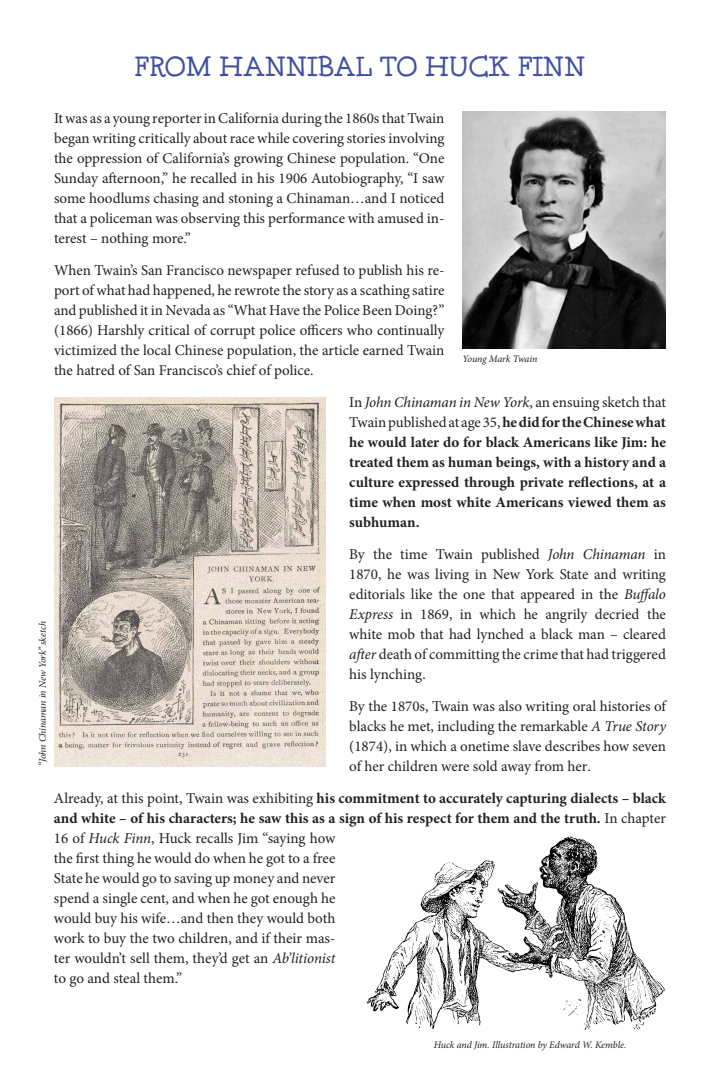
<style>
.page{position:relative;width:720px;height:1080px;background:#fff}
.page>*{position:absolute;margin:0;border:0;box-sizing:border-box;transform-origin:0 0}
.t1{font:700 30px "Grandma";color:#404fa1}
.t2{font:15px/20px "Minion Pro";letter-spacing:-.005em;color:#231f20;text-align:justify}
.t3{font:700 15px/20px "Minion Pro";color:#231f20;text-align:justify}
.t4{font:italic 10px "Minion Pro";letter-spacing:-.015em;color:#231f20}
.s1{font-weight:400}
.s2{font-weight:400;font-style:italic}
.s3{font-style:italic}
.s4{font-weight:700}
</style>
<div class="page">
<img style="left:54px;top:397px;width:271px;height:369px">
<img style="left:462px;top:112px;width:204px;height:237px">
<img style="left:367px;top:836px;width:298px;height:194px">
<h1 class="t1" style="left:135px;top:50px;width:452px">FROM HANNIBAL TO HUCK FINN</h1>
<p class="t2" style="left:54px;top:108px;width:392px">It was as a young reporter in California during the 1860s that Twain began writing critically about race while covering stories involving the oppression of California’s growing Chinese population. “One Sunday afternoon,” he recalled in his 1906 Autobiography, “I saw some hoodlums chasing and stoning a Chinaman…and I noticed that a policeman was observing this performance with amused in&shy;terest – nothing more.”</p>
<p class="t2" style="left:54px;top:260px;width:392px">When Twain’s San Francisco newspaper refused to publish his re&shy;port of what had happened, he rewrote the story as a scathing satire and published it in Nevada as “What Have the Police Been Doing?” (1866) Harshly critical of corrupt police officers who continually victimized the local Chinese population, the article earned Twain the hatred of San Francisco’s chief of police.</p>
<p class="t3" style="left:349px;top:392px;width:318px"><span class="s1">In</span> <span class="s2">John Chinaman in New York</span><span class="s1">, an ensuing sketch that Twain published at age 35,</span> he did for the Chinese what he would later do for black Americans like Jim: he treated them as human beings, with a history and a culture expressed through private reflections, at a time when most white Americans viewed them as subhuman.</p>
<p class="t2" style="left:349px;top:544px;width:318px">By the time Twain published <span class="s3">John Chinaman</span> in 1870, he was living in New York State and writing editorials like the one that appeared in the <span class="s3">Buffalo Express</span> in 1869, in which he angrily decried the white mob that had lynched a black man – cleared <span class="s3">after</span> death of committing the crime that had triggered his lynching.</p>
<p class="t2" style="left:349px;top:696px;width:318px">By the 1870s, Twain was also writing oral histories of blacks he met, including the remarkable <span class="s3">A True Story </span>(1874), in which a onetime slave describes how seven of her children were sold away from her.</p>
<p class="t2" style="left:54px;top:788px;width:613px;text-align:left">Already, at this point, Twain was exhibiting <span class="s4">his commitment to accurately capturing dialects – black and white – of his characters; he saw this as a sign of his respect for them and the truth.</span> In chapter 16 of <span class="s3">Huck Finn</span>, Huck recalls Jim “saying how<br>the first thing he would do when he got to a free<br>State he would go to saving up money and never<br>spend a single cent, and when he got enough he<br>would buy his wife…and then they would both<br>work to buy the two children, and if their mas-<br>ter wouldn’t sell them, they’d get an <span class="s3">Ab’litionist<br></span>to go and steal them.”</p>
<p class="t4" style="left:462px;top:352px;width:76px">Young Mark Twain</p>
<p class="t4" style="left:36px;top:766px;width:146px;rotate:-90deg">“John Chinaman in New York” sketch</p>
<p class="t4" style="left:434px;top:1038px;width:194px">Huck and Jim. Illustration by Edward W. Kemble.</p>
</div>
